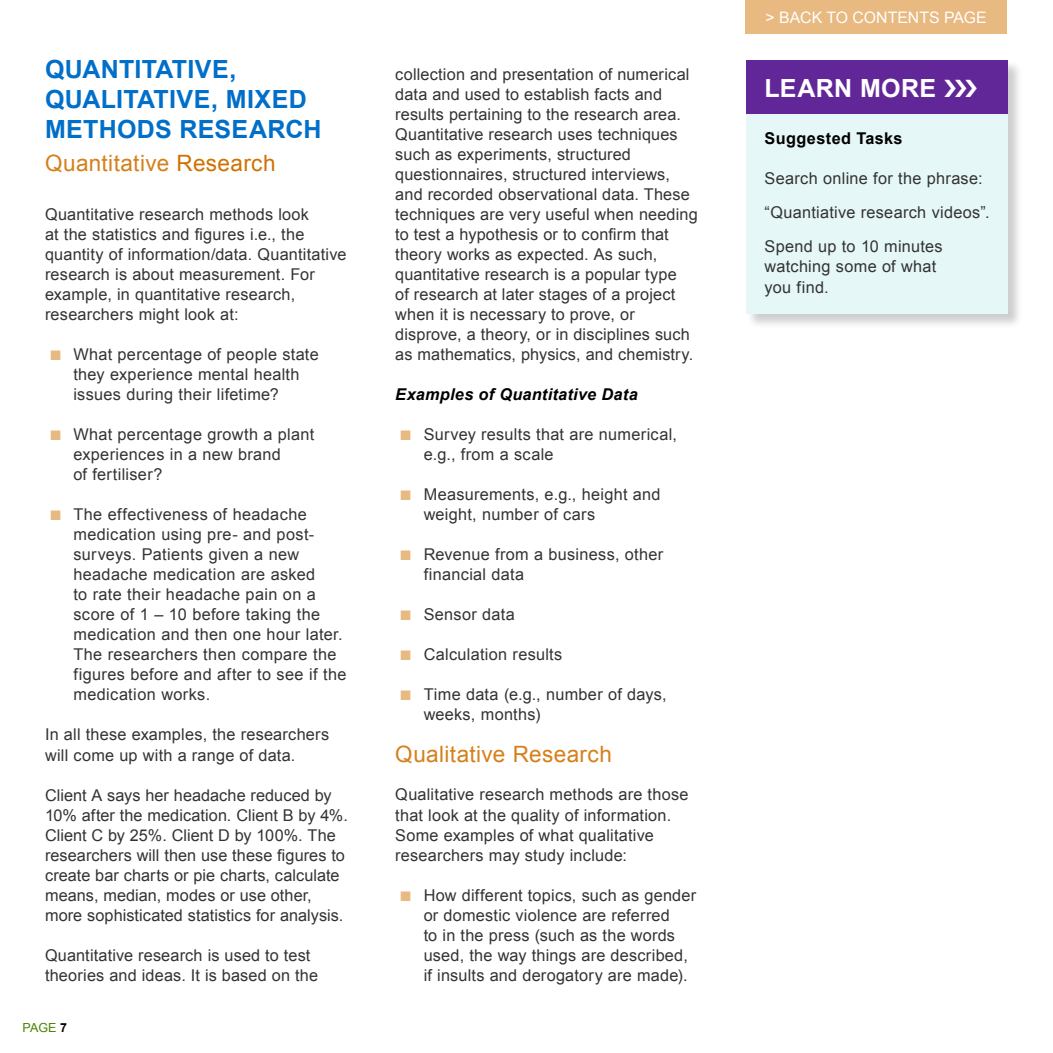
<style>
.page{position:relative;width:1053px;height:1053px;background:#fff}
.page>*{position:absolute;margin:0;border:0;box-sizing:border-box;transform-origin:0 0}
.t1{font:700 25px/30px "Arial";letter-spacing:.01em;color:#006fca}
.t2{font:700 25px "Arial";letter-spacing:.015em;color:#fff}
.t3{font:22.5px "Arial";letter-spacing:.015em;color:#d5801a}
.t4{font:16.25px/20px "Arial";letter-spacing:.015em;color:#333}
.t5{font:italic 700 16.25px "Arial";letter-spacing:.015em;color:#000}
.t6{font:700 16.25px "Arial";letter-spacing:.025em;color:#000}
.t7{font:15.88px "Arial";color:#fff}
.t8{font:12.5px "Arial";color:#4a8400}
.s1{color:#d07200}
.s2{color:#e8b980}
.s3{font-weight:700;color:#000}
</style>
<div class="page">
<div style="left:745px;top:0;width:261px;height:34px;background:#e8b980"></div>
<div style="left:746px;top:60px;width:277px;height:269px;background:#000;opacity:.2"></div>
<div style="left:746px;top:60px;width:261px;height:54px;background:#612798"></div>
<div style="left:746px;top:114px;width:261px;height:200px;background:#e6f7f7"></div>
<h1 class="t1" style="left:45px;top:55px;width:278px">QUANTITATIVE,<br>QUALITATIVE, MIXED<br>METHODS RESEARCH</h1>
<h2 class="t3" style="left:45px;top:148px;width:232px">Quantitative <span class="s1">Research</span></h2>
<p class="t4" style="left:45px;top:204px;width:303px">Quantitative research methods look<br>at the statistics and figures i.e., the quantity of information/data. Quantitative research is about measurement. For example, in quantitative research, researchers might look at:</p>
<p class="t4" style="left:73px;top:344px;width:247px;text-indent:-23px"><span class="s2">■</span> What percentage of people state they experience mental health issues during their lifetime?</p>
<p class="t4" style="left:73px;top:424px;width:242px;text-indent:-23px"><span class="s2">■</span> What percentage growth a plant experiences in a new brand<br>of fertiliser?</p>
<p class="t4" style="left:73px;top:504px;width:275px;text-indent:-23px"><span class="s2">■</span> The effectiveness of headache medication using pre- and post&shy;surveys. Patients given a new headache medication are asked<br>to rate their headache pain on a score of 1 – 10 before taking the medication and then one hour later.<br>The researchers then compare the figures before and after to see if the medication works.</p>
<p class="t4" style="left:45px;top:725px;width:285px">In all these examples, the researchers will come up with a range of data.</p>
<p class="t4" style="left:45px;top:785px;width:304px">Client A says her headache reduced by 10% after the medication. Client B by 4%.<br>Client C by 25%. Client D by 100%. The researchers will then use these figures to create bar charts or pie charts, calculate means, median, modes or use other, more sophisticated statistics for analysis.</p>
<p class="t4" style="left:45px;top:945px;width:274px">Quantitative research is used to test theories and ideas. It is based on the</p>
<p class="t8" style="left:22px;top:1019px;width:46px">PAGE <span class="s3">7</span></p>
<p class="t4" style="left:395px;top:65px;width:304px">collection and presentation of numerical data and used to establish facts and results pertaining to the research area.<br>Quantitative research uses techniques such as experiments, structured questionnaires, structured interviews, and recorded observational data. These techniques are very useful when needing to test a hypothesis or to confirm that theory works as expected. As such, quantitative research is a popular type<br>of research at later stages of a project when it is necessary to prove, or disprove, a theory, or in disciplines such as mathematics, physics, and chemistry.</p>
<p class="t5" style="left:395px;top:384px;width:244px">Examples of Quantitative Data</p>
<p class="t4" style="left:423px;top:424px;width:255px;text-indent:-23px"><span class="s2">■</span> Survey results that are numerical, e.g., from a scale</p>
<p class="t4" style="left:423px;top:484px;width:238px;text-indent:-23px"><span class="s2">■</span> Measurements, e.g., height and weight, number of cars</p>
<p class="t4" style="left:423px;top:544px;width:241px;text-indent:-23px"><span class="s2">■</span> Revenue from a business, other financial data</p>
<p class="t4" style="left:400px;top:604px;width:116px"><span class="s2">■</span> Sensor data</p>
<p class="t4" style="left:400px;top:644px;width:163px"><span class="s2">■</span> Calculation results</p>
<p class="t4" style="left:423px;top:684px;width:244px;text-indent:-23px"><span class="s2">■</span> Time data (e.g., number of days, weeks, months)</p>
<h2 class="t3" style="left:395px;top:739px;width:218px">Qualitative Research</h2>
<p class="t4" style="left:395px;top:784px;width:294px">Qualitative research methods are those that look at the quality of information.<br>Some examples of what qualitative researchers may study include:</p>
<p class="t4" style="left:423px;top:884px;width:274px;text-indent:-23px"><span class="s2">■</span> How different topics, such as gender or domestic violence are referred<br>to in the press (such as the words used, the way things are described, if insults and derogatory are made).</p>
<p class="t7" style="left:765px;top:7px;width:223px">&gt; BACK TO CONTENTS PAGE</p>
<h1 class="t2" style="left:764px;top:71px;width:173px">LEARN MORE</h1>
<p class="t6" style="left:764px;top:128px;width:139px">Suggested Tasks</p>
<p class="t4" style="left:764px;top:161px;width:227px;line-height:34.1px">Search online for the phrase: “Quantiative research videos”.<br>Spend up to 10 minutes</p>
<p class="t4" style="left:764px;top:257px;width:173px">watching some of what you find.</p>
</div>
